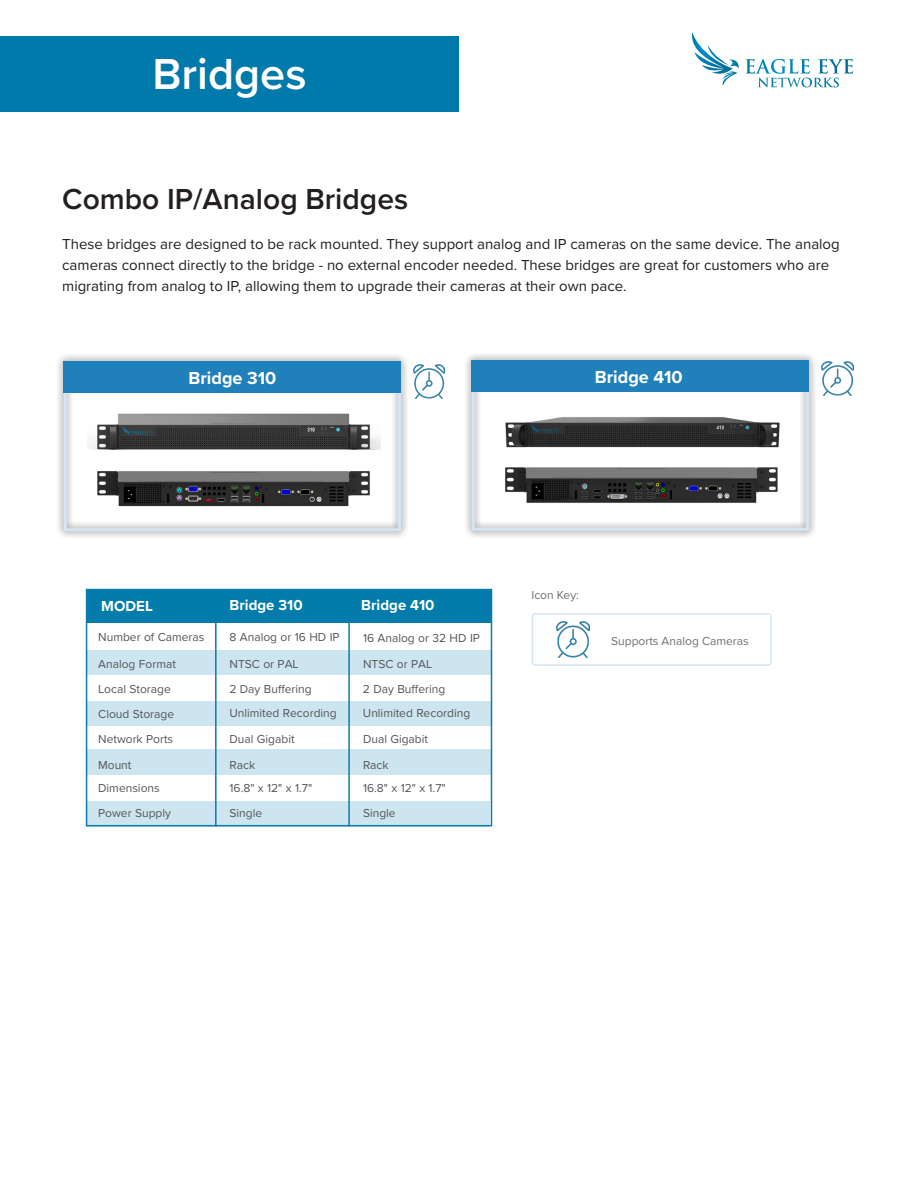
<style>
.page{position:relative;width:918px;height:1188px;background:#fff}
.page>*{position:absolute;margin:0;border:0;box-sizing:border-box;transform-origin:0 0}
.t1{font:600 45px "Proxima Nova";color:#fff}
.t2{font:600 30px "Proxima Nova";color:#231f20}
.t3{font:700 18px "Proxima Nova";color:#fff}
.t4{font:15px/21px "Proxima Nova";color:#231f20}
.t5{font:700 15px "Proxima Nova";color:#fff}
.t6{font:12px "Proxima Nova";color:#54555a}
.t7{font:12px "Proxima Nova";color:#706e73}
</style>
<div class="page">
<div style="left:87px;top:801px;width:403px;height:25px;background:#cde5ee"></div>
<div style="left:55px;top:353px;width:354px;height:187px;background:#231f20;opacity:.75"></div>
<div style="left:64px;top:361px;width:337px;height:170px;border:3px solid #d6e4f4"></div>
<div style="left:64px;top:361px;width:337px;height:31px;background:#2080b9"></div>
<div style="left:463px;top:352px;width:354px;height:187px;background:#231f20;opacity:.75"></div>
<div style="left:472px;top:360px;width:337px;height:171px;border:3px solid #d6e4f4"></div>
<div style="left:472px;top:360px;width:337px;height:32px;background:#2080b9"></div>
<div style="left:87px;top:701px;width:404px;height:24px;background:#cde5ee"></div>
<div style="left:88px;top:750px;width:403px;height:25px;background:#cde5ee"></div>
<div style="left:87px;top:650px;width:404px;height:25px;background:#cde5ee"></div>
<hr style="left:215px;top:599px;width:2px;height:227px;background:#0d7cab">
<hr style="left:348px;top:600px;width:2px;height:226px;background:#0d7cab">
<img style="left:87px;top:397px;width:293px;height:68px">
<img style="left:86px;top:451px;width:293px;height:67px">
<img style="left:491px;top:447px;width:293px;height:68px">
<img style="left:497px;top:395px;width:292px;height:64px">
<div style="left:532px;top:613px;width:240px;height:53px;border:2px solid #d6e5f5;border-radius:3px"></div>
<img style="left:556px;top:622px;width:33px;height:35px">
<img style="left:413px;top:365px;width:31px;height:34px">
<img style="left:822px;top:362px;width:31px;height:33px">
<div style="left:0;top:36px;width:459px;height:75px;background:#007aab"></div>
<img style="left:745px;top:59px;width:41px;height:15px">
<img style="left:788px;top:59px;width:10px;height:15px">
<img style="left:800px;top:59px;width:10px;height:15px">
<img style="left:818px;top:59px;width:35px;height:15px">
<svg style="left:758px;top:78px;width:81px;height:9px"></svg>
<svg style="left:733px;top:59px;width:6px;height:9px"></svg>
<img style="left:692px;top:32px;width:41px;height:42px">
<img style="left:723px;top:72px;width:14px;height:14px">
<div style="left:87px;top:590px;width:404px;height:33px;background:#047cab"></div>
<div style="left:86px;top:589px;width:406px;height:237px;border:2px solid #0d7cab"></div>
<p class="t1" style="left:152px;top:40px;width:156px">Bridges</p>
<p class="t2" style="left:62px;top:177px;width:348px">Combo IP/Analog Bridges</p>
<p class="t4" style="left:62px;top:233px;width:779px">These bridges are designed to be rack mounted. They support analog and IP cameras on the same device. The analog cameras connect directly to the bridge - no external encoder needed. These bridges are great for customers who are migrating from analog to IP, allowing them to upgrade their cameras at their own pace.</p>
<p class="t3" style="left:189px;top:364px;width:89px">Bridge 310</p>
<p class="t3" style="left:595px;top:363px;width:89px">Bridge 410</p>
<p class="t5" style="left:101px;top:595px;width:53px">MODEL</p>
<p class="t5" style="left:230px;top:594px;width:75px">Bridge 310</p>
<p class="t5" style="left:361px;top:594px;width:75px">Bridge 410</p>
<p class="t6" style="left:98px;top:628px;width:108px">Number of Cameras</p>
<p class="t6" style="left:230px;top:628px;width:112px">8 Analog or 16 HD IP</p>
<p class="t6" style="left:363px;top:629px;width:118px">16 Analog or 32 HD IP</p>
<p class="t6" style="left:98px;top:655px;width:79px">Analog Format</p>
<p class="t6" style="left:230px;top:655px;width:71px">NTSC or PAL</p>
<p class="t6" style="left:363px;top:655px;width:71px">NTSC or PAL</p>
<p class="t6" style="left:98px;top:680px;width:74px">Local Storage</p>
<p class="t6" style="left:229px;top:680px;width:84px">2 Day Buffering</p>
<p class="t6" style="left:98px;top:705px;width:77px">Cloud Storage</p>
<p class="t6" style="left:229px;top:705px;width:109px">Unlimited Recording</p>
<p class="t6" style="left:363px;top:680px;width:84px">2 Day Buffering</p>
<p class="t6" style="left:363px;top:705px;width:109px">Unlimited Recording</p>
<p class="t6" style="left:98px;top:730px;width:76px">Network Ports</p>
<p class="t6" style="left:98px;top:756px;width:35px">Mount</p>
<p class="t6" style="left:98px;top:779px;width:63px">Dimensions</p>
<p class="t6" style="left:98px;top:804px;width:74px">Power Supply</p>
<p class="t6" style="left:230px;top:730px;width:67px">Dual Gigabit</p>
<p class="t6" style="left:230px;top:779px;width:84px">16.8" x 12" x 1.7"</p>
<p class="t6" style="left:230px;top:756px;width:27px">Rack</p>
<p class="t6" style="left:363px;top:731px;width:67px">Dual Gigabit</p>
<p class="t6" style="left:363px;top:779px;width:84px">16.8" x 12" x 1.7"</p>
<p class="t6" style="left:363px;top:756px;width:27px">Rack</p>
<p class="t6" style="left:230px;top:804px;width:34px">Single</p>
<p class="t6" style="left:363px;top:804px;width:34px">Single</p>
<p class="t7" style="left:531px;top:586px;width:49px">Icon Key:</p>
<p class="t7" style="left:611px;top:632px;width:139px">Supports Analog Cameras</p>
</div>
